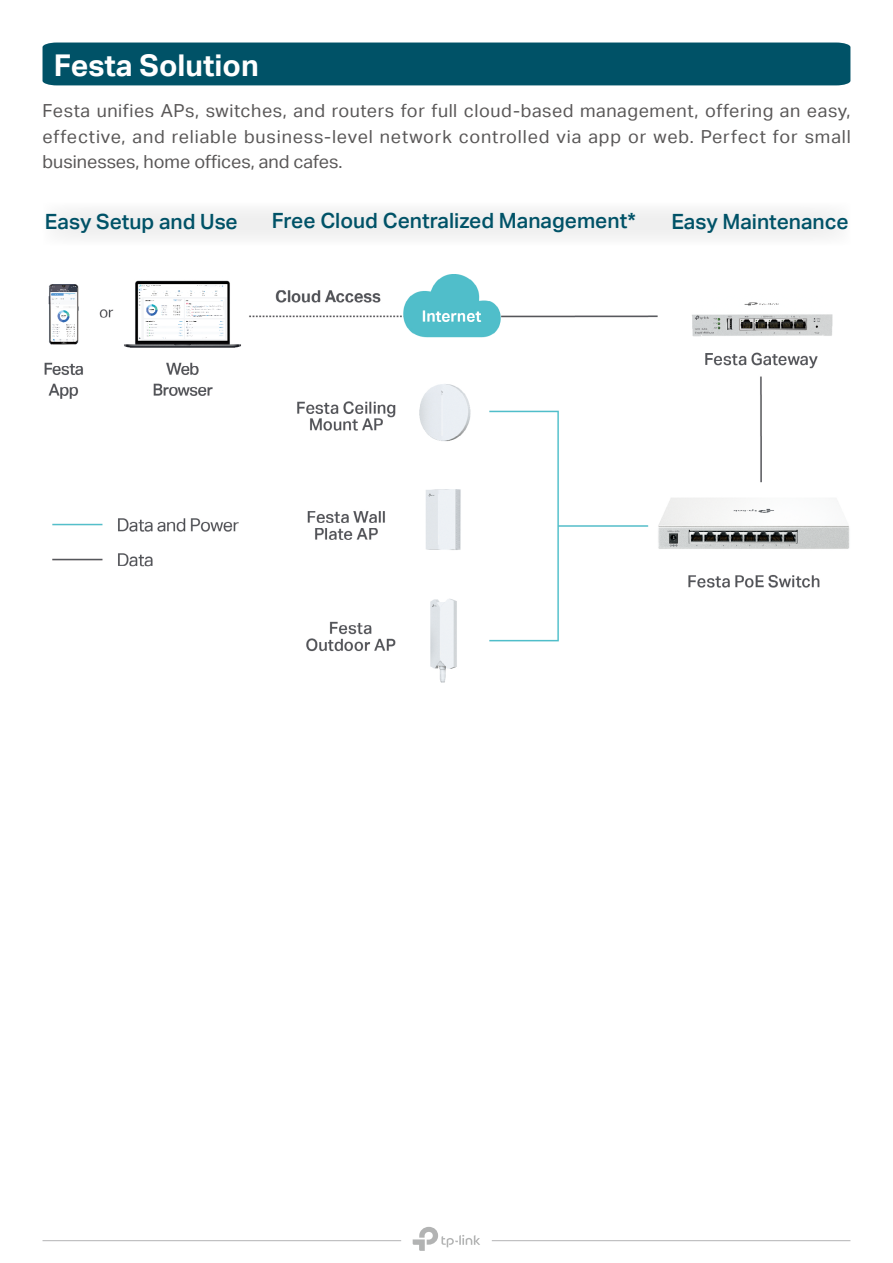
<style>
.page{position:relative;width:893px;height:1263px;background:#fff}
.page>*{position:absolute;margin:0;border:0;box-sizing:border-box;transform-origin:0 0}
.t1{font:30px "TP Link Aktiv Bold";color:#fff}
.t2{font:21px "TP Link Aktiv Medium";color:#005267}
.t3{font:18px/25.5px "TP Link Aktiv Regular";color:#595757;text-align:justify}
</style>
<div class="page">
<hr style="left:43px;top:1240px;width:358px;height:1px;background:#b4b4b5">
<hr style="left:492px;top:1240px;width:358px;height:1px;background:#b4b4b5">
<svg style="left:413px;top:1227px;width:67px;height:24px"></svg>
<div style="left:55px;top:210px;width:784px;height:28px;background:#f0f0f0"></div>
<div style="left:43px;top:43px;width:807px;height:42px;background:#005267"></div>
<img style="left:44px;top:275px;width:806px;height:408px">
<h1 class="t1" style="left:54px;top:54px;width:206px">Festa Solution</h1>
<p class="t3" style="left:43px;top:99px;width:810px">Festa unifies APs, switches, and routers for full cloud-based management, offering an easy, effective, and reliable business-level network controlled via app or web. Perfect for small businesses, home o昀케ces, and cafes.</p>
<p class="t2" style="left:45px;top:213px;width:194px">Easy Setup and Use</p>
<p class="t2" style="left:272px;top:213px;width:366px">Free Cloud Centralized Management*</p>
<p class="t2" style="left:671px;top:213px;width:179px">Easy Maintenance</p>
</div>
